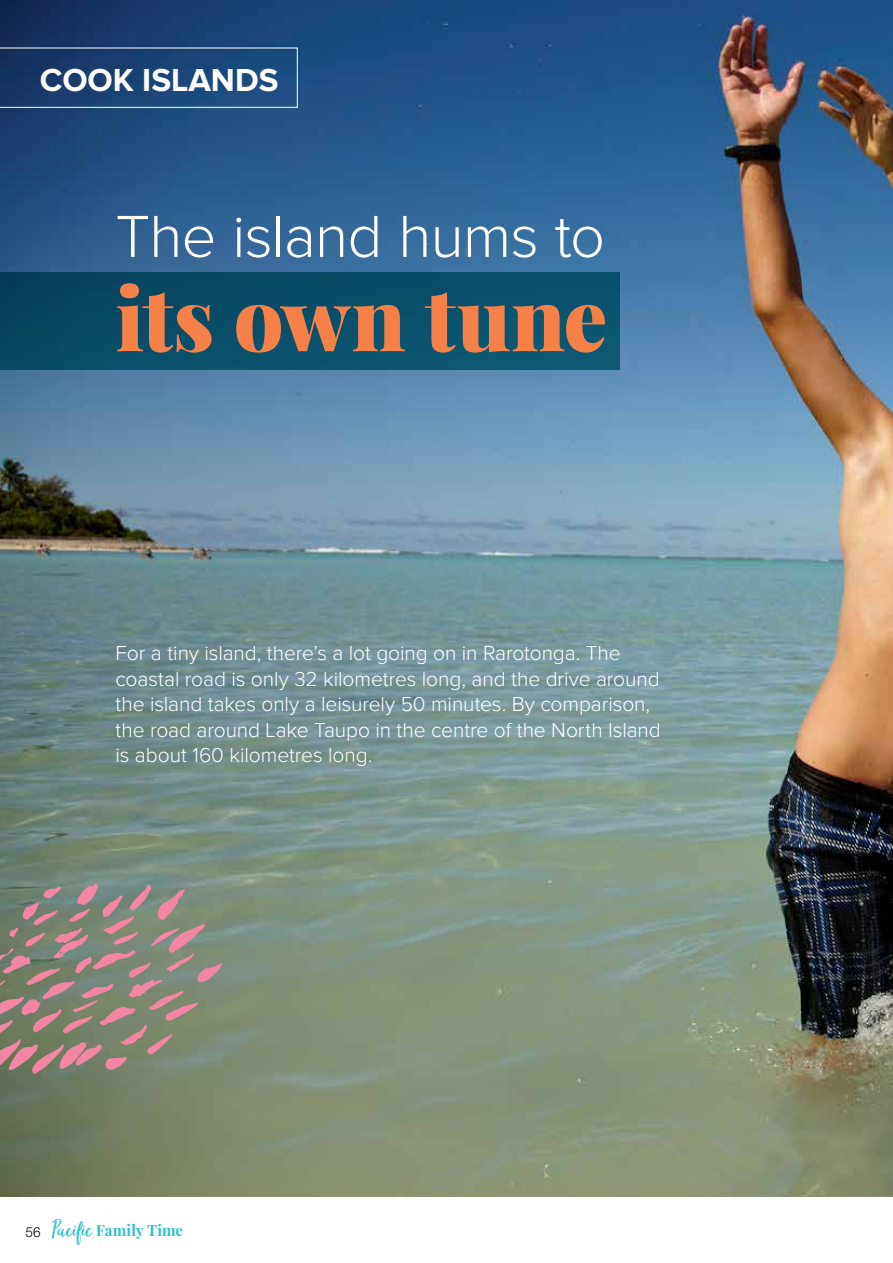
<style>
.page{position:relative;width:893px;height:1263px;background:#fff}
.page>*{position:absolute;margin:0;border:0;box-sizing:border-box;transform-origin:0 0}
.t1{font:900 87px "Playfair Display";color:#f58149}
.t2{font:300 61.35px "Proxima Nova";letter-spacing:-.015em;color:#fff}
.t3{font:700 33px "Proxima Nova";color:#fff}
.t4{font:300 21px/25.5px "Proxima Nova";letter-spacing:-.005em;color:#fff}
.t5{font:700 15.45px "Playfair Display";letter-spacing:.01em;color:#28c0d0}
.s1{font-family:"Hello Beautiful";font-weight:400;font-size:27.75px}
</style>
<div class="page">
<img style="left:0;top:0;width:893px;height:1197px">
<svg style="left:0;top:48px;width:298px;height:60px;background:#1f4776"></svg>
<svg style="left:0;top:884px;width:222px;height:190px;background:#8c857a"></svg>
<div style="left:0;top:272px;width:619px;height:98px;background:linear-gradient(to right,#08455f,#0b5772)"></div>
<h3 class="t3" style="left:40px;top:61px;width:240px">COOK ISLANDS</h3>
<h2 class="t2" style="left:115px;top:208px;width:491px">The island hums to</h2>
<h1 class="t1" style="left:115px;top:263px;width:493px">its own tune</h1>
<p class="t4" style="left:115px;top:641px;width:547px">For a tiny island, there’s a lot going on in Rarotonga. The coastal road is only 32 kilometres long, and the drive around the island takes only a leisurely 50 minutes. By comparison, the road around Lake Taupo in the centre of the North Island is about 160 kilometres long.</p>
<p class="t5" style="left:26px;top:1220px;width:159px"><sub>56</sub> <span class="s1">Pacific</span> Family Time</p>
</div>
